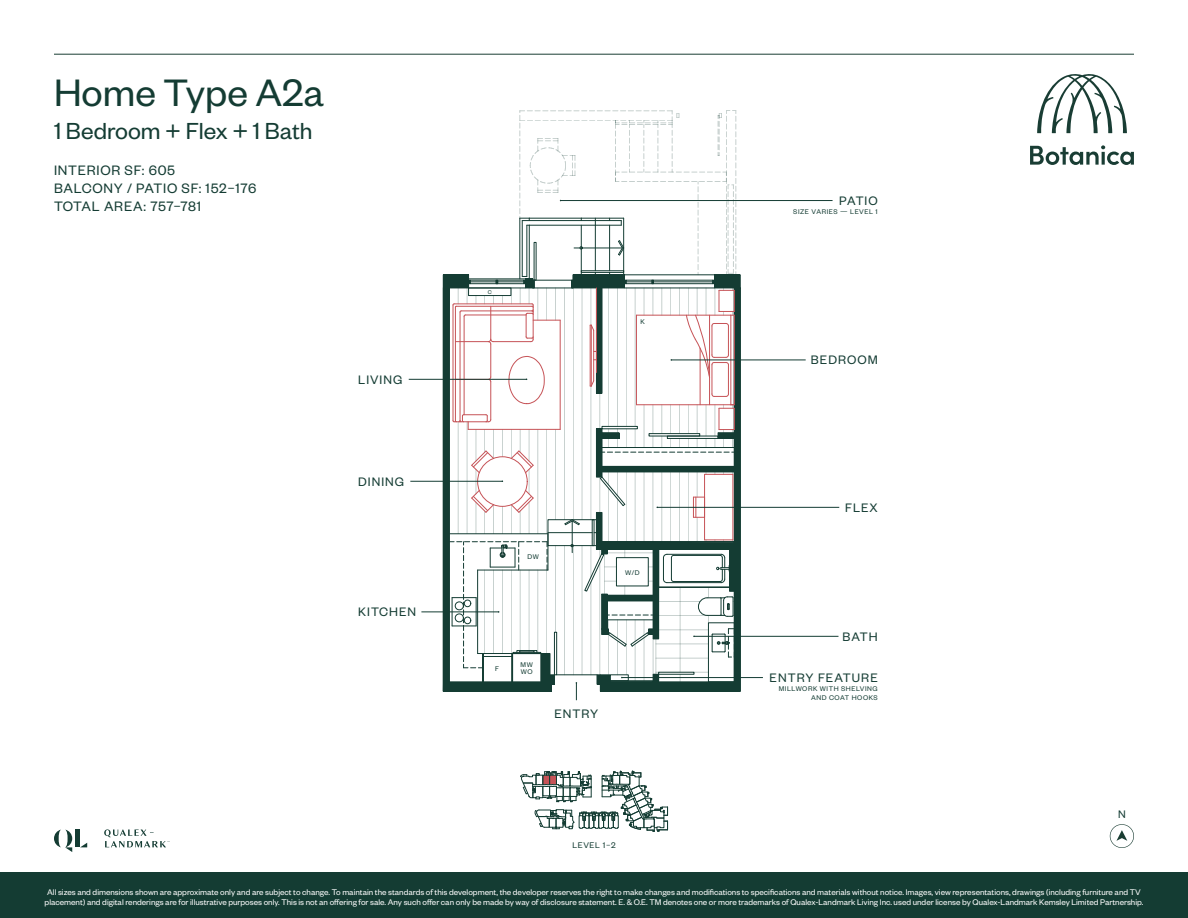
<style>
.page{position:relative;width:1188px;height:918px;background:#fff}
.page>*{position:absolute;margin:0;border:0;box-sizing:border-box;transform-origin:0 0}
.t1{font:42px "Founders Grotesk";color:#143c33}
.t2{font:25.5px "Founders Grotesk";color:#143c33}
.t3{font:15px "Founders Grotesk";letter-spacing:.05em;color:#143c33}
.t4{font:13.5px "Founders Grotesk";letter-spacing:.075em;color:#143c33}
.t5{font:12px "Founders Grotesk";color:#143c33}
.t6{font:9px/9.8px "Founders Grotesk";color:#fff}
.t7{font:9px "Founders Grotesk";letter-spacing:.075em;color:#143c33}
.t8{font:7.5px/9px "Founders Grotesk";letter-spacing:.075em;color:#143c33;text-align:right}
.t9{font:6px "Founders Grotesk";color:#143c33}
</style>
<div class="page">
<div style="left:0;top:873px;width:1188px;height:45px;background:#143c33"></div>
<svg style="left:1037px;top:74px;width:90px;height:59px"></svg>
<svg style="left:1030px;top:145px;width:104px;height:20px"></svg>
<svg style="left:54px;top:830px;width:18px;height:22px"></svg>
<div style="left:75px;top:830px;width:5px;height:17px;background:#143c33"></div>
<svg style="left:81px;top:843px;width:6px;height:4px"></svg>
<svg style="left:104px;top:829px;width:65px;height:18px"></svg>
<div style="left:734px;top:288px;width:6px;height:403px;background:#143c33"></div>
<div style="left:734px;top:288px;width:7px;height:404px;border:1px solid #143c33"></div>
<div style="left:715px;top:275px;width:25px;height:13px;background:#143c33"></div>
<div style="left:714px;top:275px;width:27px;height:13px;border:1px solid #143c33"></div>
<svg style="left:1110px;top:824px;width:24px;height:24px"></svg>
<svg style="left:520px;top:771px;width:148px;height:61px"></svg>
<hr style="left:54px;top:54px;width:1080px;height:1px;background:#1a3d33">
<hr style="left:409px;top:379px;width:118px;height:1px;background:#143c33">
<hr style="left:561px;top:200px;width:272px;height:1px;background:#143c33">
<hr style="left:622px;top:677px;width:141px;height:1px;background:#143c33">
<hr style="left:694px;top:636px;width:144px;height:1px;background:#143c33">
<hr style="left:410px;top:481px;width:92px;height:1px;background:#143c33">
<hr style="left:671px;top:360px;width:135px;height:1px;background:#143c33">
<hr style="left:657px;top:507px;width:182px;height:1px;background:#143c33">
<hr style="left:421px;top:612px;width:78px;height:1px;background:#143c33">
<svg style="left:443px;top:110px;width:294px;height:590px"></svg>
<p class="t1" style="left:54px;top:67px;width:272px">Home Type A2a</p>
<p class="t2" style="left:54px;top:116px;width:260px">1 Bedroom + Flex + 1 Bath</p>
<p class="t3" style="left:54px;top:161px;width:123px">INTERIOR SF: 605</p>
<p class="t3" style="left:54px;top:179px;width:204px">BALCONY / PATIO SF: 152–176</p>
<p class="t3" style="left:54px;top:197px;width:149px">TOTAL AREA: 757–781</p>
<p class="t4" style="left:358px;top:371px;width:46px">LIVING</p>
<p class="t4" style="left:358px;top:473px;width:47px">DINING</p>
<p class="t4" style="left:358px;top:604px;width:59px">KITCHEN</p>
<p class="t9" style="left:488px;top:288px;width:5px">C</p>
<p class="t8" style="left:641px;top:317px;width:6px">K</p>
<p class="t8" style="left:528px;top:551px;width:13px">DW</p>
<p class="t8" style="left:625px;top:568px;width:16px">W/D</p>
<p class="t8" style="left:495px;top:664px;width:5px">F</p>
<p class="t8" style="left:521px;top:660px;width:14px">MW</p>
<p class="t8" style="left:521px;top:667px;width:13px">WO</p>
<p class="t4" style="left:554px;top:706px;width:45px">ENTRY</p>
<p class="t7" style="left:572px;top:839px;width:45px">LEVEL 1–2</p>
<p class="t4" style="left:839px;top:192px;width:40px">PATIO</p>
<p class="t8" style="left:793px;top:206px;width:86px">SIZE VARIES — LEVEL 1</p>
<p class="t4" style="left:811px;top:352px;width:68px">BEDROOM</p>
<p class="t4" style="left:845px;top:499px;width:34px">FLEX</p>
<p class="t4" style="left:842px;top:628px;width:37px">BATH</p>
<p class="t4" style="left:770px;top:669px;width:110px">ENTRY FEATURE</p>
<p class="t8" style="left:779px;top:683px;width:100px">MILLWORK WITH SHELVING<br>AND COAT HOOKS</p>
<h3 class="t5" style="left:1118px;top:807px;width:9px">N</h3>
<p class="t6" style="left:45px;top:887px;width:1100px">All sizes and dimensions shown are approximate only and are subject to change. To maintain the standards of this development, the developer reserves the right to make changes and modifications to specifications and materials without notice. Images, view representations, drawings (including furniture and TV placement) and digital renderings are for illustrative purposes only. This is not an offering for sale. Any such offer can only be made by way of disclosure statement. E. &amp; O.E. TM denotes one or more trademarks of Qualex-Landmark Living Inc. used under license by Qualex-Landmark Kemsley Limited Partnership.</p>
</div>
